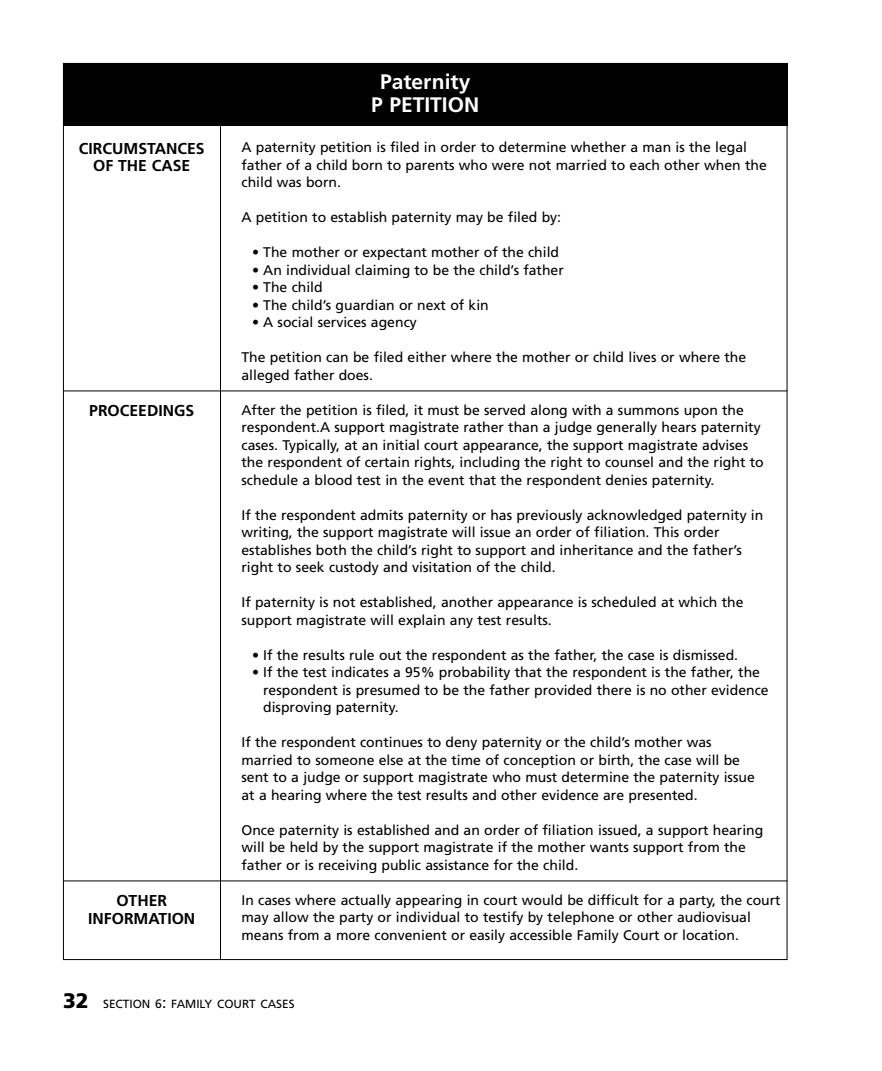
<style>
.page{position:relative;width:882px;height:1071px;background:#fff}
.page>*{position:absolute;margin:0;border:0;box-sizing:border-box;transform-origin:0 0}
.t1{font:700 21px/22.8px "Frutiger";color:#fff;text-align:center}
.t2{font:700 15.75px/17.5px "Frutiger";color:#000;text-align:center}
.t3{font:14px/17.5px "Frutiger";color:#000}
.t4{font:11.9px "Frutiger";color:#000}
.s1{font-weight:900;font-size:21px}
.s2{font-size:12.25px}
.s3{font-size:15.75px}
</style>
<div class="page">
<hr style="left:63px;top:390px;width:725px;height:1px;background:#000">
<hr style="left:63px;top:880px;width:725px;height:1px;background:#000">
<div style="left:63px;top:63px;width:725px;height:63px;background:#000"></div>
<hr style="left:220px;top:63px;width:1px;height:896px;background:#000">
<p class="t2" style="left:79px;top:141px;width:127px">CIRCUMSTANCES<br>OF THE CASE</p>
<p class="t2" style="left:89px;top:403px;width:107px">PROCEEDINGS</p>
<p class="t2" style="left:88px;top:893px;width:109px">OTHER<br>INFORMATION</p>
<h1 class="t1" style="left:371px;top:72px;width:109px">Paternity<br>P PETITION</h1>
<p class="t3" style="left:242px;top:140px;width:527px">A paternity petition is filed in order to determine whether a man is the legal father of a child born to parents who were not married to each other when the child was born.</p>
<p class="t3" style="left:242px;top:210px;width:321px">A petition to establish paternity may be filed by:</p>
<p class="t3" style="left:252px;top:245px;width:309px">• The mother or expectant mother of the child</p>
<p class="t3" style="left:252px;top:262px;width:313px">• An individual claiming to be the child’s father</p>
<p class="t3" style="left:252px;top:280px;width:72px">• The child</p>
<p class="t3" style="left:252px;top:297px;width:238px">• The child’s guardian or next of kin</p>
<p class="t3" style="left:252px;top:315px;width:166px">• A social services agency</p>
<p class="t3" style="left:242px;top:350px;width:506px">The petition can be filed either where the mother or child lives or where the alleged father does.</p>
<p class="t3" style="left:242px;top:402px;width:524px">After the petition is filed, it must be served along with a summons upon the respondent.A support magistrate rather than a judge generally hears paternity cases. Typically, at an initial court appearance, the support magistrate advises the respondent of certain rights, including the right to counsel and the right to schedule a blood test in the event that the respondent denies paternity.</p>
<p class="t3" style="left:242px;top:507px;width:523px">If the respondent admits paternity or has previously acknowledged paternity in writing, the support magistrate will issue an order of filiation. This order establishes both the child’s right to support and inheritance and the father’s right to seek custody and visitation of the child.</p>
<p class="t3" style="left:242px;top:595px;width:504px">If paternity is not established, another appearance is scheduled at which the support magistrate will explain any test results.</p>
<p class="t3" style="left:252px;top:647px;width:488px">• If the results rule out the respondent as the father, the case is dismissed.</p>
<p class="t3" style="left:263px;top:665px;width:507px;text-indent:-11px">• If the test indicates a 95% probability that the respondent is the father, the respondent is presumed to be the father provided there is no other evidence disproving paternity.</p>
<p class="t3" style="left:242px;top:735px;width:515px">If the respondent continues to deny paternity or the child’s mother was married to someone else at the time of conception or birth, the case will be sent to a judge or support magistrate who must determine the paternity issue at a hearing where the test results and other evidence are presented.</p>
<p class="t3" style="left:242px;top:822px;width:523px">Once paternity is established and an order of filiation issued, a support hearing will be held by the support magistrate if the mother wants support from the father or is receiving public assistance for the child.</p>
<p class="t3" style="left:242px;top:892px;width:541px">In cases where actually appearing in court would be difficult for a party, the court may allow the party or individual to testify by telephone or other audiovisual means from a more convenient or easily accessible Family Court or location.</p>
<p class="t4" style="left:63px;top:999px;width:233px"><span class="s1">32</span> SECTION <span class="s2">6</span><span class="s3">:</span> FAMILY COURT CASES</p>
</div>
